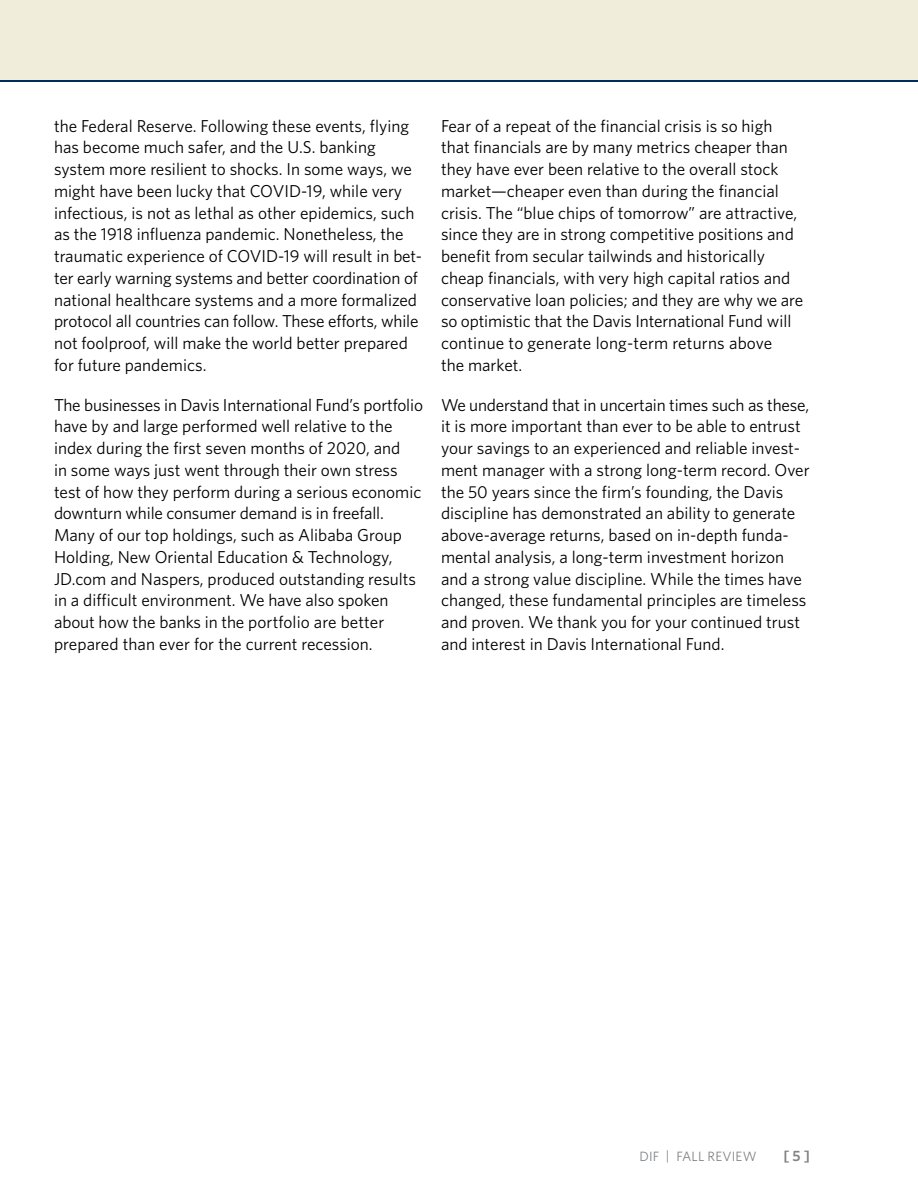
<style>
.page{position:relative;width:918px;height:1188px;background:#fff}
.page>*{position:absolute;margin:0;border:0;box-sizing:border-box;transform-origin:0 0}
.Body{font:17.25px/21.8px "Whitney";color:#000}
.t1{font:600 15px "Whitney";color:#808285}
.t2{font:13.5px "Whitney";letter-spacing:.01em;color:#808285}
</style>
<div class="page">
<div style="left:0;top:0;width:918px;height:80px;background:#f0eedb"></div>
<hr style="left:0;top:80px;width:918px;height:2px;background:#002d5b">
<p class="Body" style="left:54px;top:114px;width:367px">the Federal Reserve. Following these events, flying has become much safer, and the U.S. banking system more resilient to shocks. In some ways, we might have been lucky that COVID-19, while very infectious, is not as lethal as other epidemics, such as the 1918 influenza pandemic. Nonetheless, the traumatic experience of COVID-19 will result in bet&shy;ter early warning systems and better coordination of national healthcare systems and a more formalized protocol all countries can follow. These efforts, while not foolproof, will make the world better prepared for future pandemics.</p>
<p class="Body" style="left:54px;top:393px;width:371px">The businesses in Davis International Fund’s portfolio have by and large performed well relative to the index during the first seven months of 2020, and<br>in some ways just went through their own stress test of how they perform during a serious economic downturn while consumer demand is in freefall.<br>Many of our top holdings, such as Alibaba Group Holding, New Oriental Education &amp; Technology, JD.com and Naspers, produced outstanding results in a difficult environment. We have also spoken about how the banks in the portfolio are better prepared than ever for the current recession.</p>
<p class="Body" style="left:441px;top:114px;width:364px">Fear of a repeat of the financial crisis is so high that financials are by many metrics cheaper than they have ever been relative to the overall stock market—cheaper even than during the financial crisis. The “blue chips of tomorrow” are attractive, since they are in strong competitive positions and benefit from secular tailwinds and historically cheap financials, with very high capital ratios and conservative loan policies; and they are why we are so optimistic that the Davis International Fund will continue to generate long-term returns above<br>the market.</p>
<p class="Body" style="left:441px;top:393px;width:370px">We understand that in uncertain times such as these, it is more important than ever to be able to entrust your savings to an experienced and reliable invest&shy;ment manager with a strong long-term record. Over the 50 years since the firm’s founding, the Davis discipline has demonstrated an ability to generate above-average returns, based on in-depth funda&shy;mental analysis, a long-term investment horizon and a strong value discipline. While the times have changed, these fundamental principles are timeless and proven. We thank you for your continued trust and interest in Davis International Fund.</p>
<p class="t2" style="left:639px;top:1147px;width:119px">DIF | FALL REVIEW</p>
<p class="t1" style="left:784px;top:1146px;width:28px">[ 5 ]</p>
</div>
